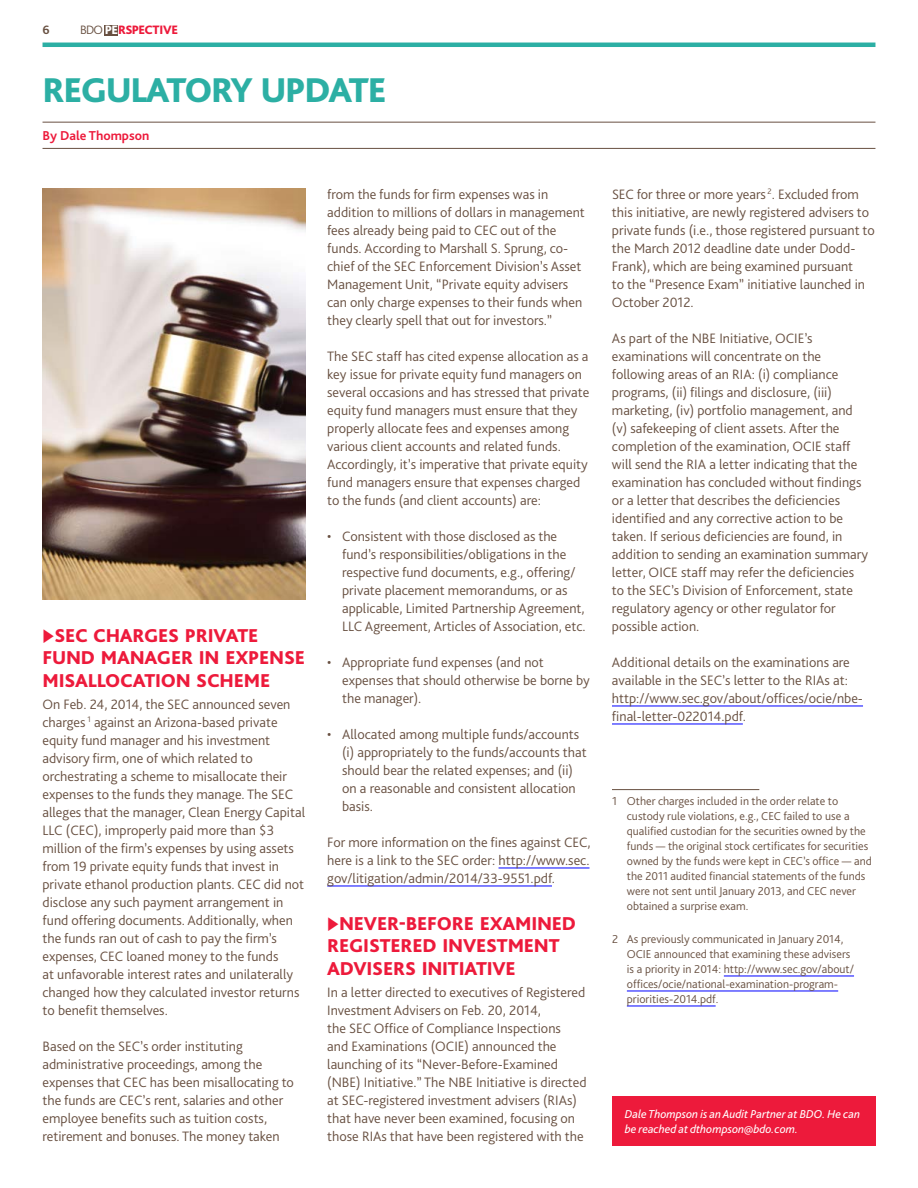
<style>
.page{position:relative;width:918px;height:1188px;background:#fff}
.page>*{position:absolute;margin:0;border:0;box-sizing:border-box;transform-origin:0 0}
.t1{font:800 36px "Bliss Pro";letter-spacing:-.04em;color:#2cafa4}
.t2{font:800 19.5px/22.5px "Bliss Pro";letter-spacing:-.01em;color:#ed1a3b}
.t3{font:300 14.25px/18px "Bliss Pro";color:#685041}
.t4{font:700 13.5px "Bliss Pro";color:#ed1a3b}
.t5{font:800 12.75px "Bliss Pro";letter-spacing:-.03em;color:#ed1a3b}
.t6{font:700 12.75px "Bliss Pro";color:#685041}
.t7{font:300 12px/15px "Bliss Pro";color:#685041}
.t8{font:italic 12px/15px "Bliss Pro";color:#fff}
.s1{font-weight:300;color:#685041}
.s2{color:#fff}
</style>
<div class="page">
<div style="left:105px;top:25px;width:13px;height:10px;background:#685041"></div>
<hr style="left:43px;top:43px;width:832px;height:4px;background:#2cafa4">
<hr style="left:43px;top:122px;width:832px;height:1px;background:#685041">
<hr style="left:43px;top:148px;width:832px;height:1px;background:#685041">
<hr style="left:499px;top:868px;width:91px;height:1px;background:#00f">
<hr style="left:327px;top:886px;width:225px;height:1px;background:#00f">
<hr style="left:612px;top:706px;width:251px;height:1px;background:#00f">
<hr style="left:612px;top:724px;width:131px;height:1px;background:#00f">
<hr style="left:724px;top:976px;width:130px;height:1px;background:#00f">
<hr style="left:627px;top:991px;width:211px;height:1px;background:#00f">
<hr style="left:627px;top:1006px;width:89px;height:1px;background:#00f">
<hr style="left:612px;top:789px;width:147px;height:1px;background:#685041">
<div style="left:612px;top:1096px;width:263px;height:49px;background:#ed1a3b"></div>
<img style="left:43px;top:188px;width:263px;height:412px">
<p class="t6" style="left:43px;top:22px;width:9px">6</p>
<p class="t5" style="left:80px;top:22px;width:99px"><span class="s1">BDO</span> <span class="s2">PE</span>RSPECTIVE</p>
<h1 class="t1" style="left:43px;top:67px;width:346px">REGULATORY UPDATE</h1>
<p class="t4" style="left:43px;top:127px;width:108px">By Dale Thompson</p>
<h2 class="t2" style="left:43px;top:624px;width:264px">◆SEC CHARGES PRIVATE<br>FUND MANAGER IN EXPENSE<br>MISALLOCATION SCHEME</h2>
<p class="t3" style="left:43px;top:695px;width:264px">On Feb. 24, 2014, the SEC announced seven charges <sup>1</sup> against an Arizona-based private equity fund manager and his investment advisory firm, one of which related to orchestrating a scheme to misallocate their expenses to the funds they manage. The SEC alleges that the manager, Clean Energy Capital LLC (CEC), improperly paid more than $3 million of the firm’s expenses by using assets from 19 private equity funds that invest in private ethanol production plants. CEC did not disclose any such payment arrangement in fund offering documents. Additionally, when the funds ran out of cash to pay the firm’s expenses, CEC loaned money to the funds<br>at unfavorable interest rates and unilaterally changed how they calculated investor returns to benefit themselves.</p>
<p class="t3" style="left:43px;top:1037px;width:253px">Based on the SEC’s order instituting administrative proceedings, among the expenses that CEC has been misallocating to the funds are CEC’s rent, salaries and other employee benefits such as tuition costs, retirement and bonuses. The money taken</p>
<p class="t3" style="left:327px;top:185px;width:259px">from the funds for firm expenses was in addition to millions of dollars in management fees already being paid to CEC out of the funds. According to Marshall S. Sprung, co&shy;chief of the SEC Enforcement Division’s Asset Management Unit, “Private equity advisers can only charge expenses to their funds when they clearly spell that out for investors.”</p>
<p class="t3" style="left:327px;top:347px;width:264px">The SEC staff has cited expense allocation as a key issue for private equity fund managers on several occasions and has stressed that private equity fund managers must ensure that they properly allocate fees and expenses among various client accounts and related funds.<br>Accordingly, it’s imperative that private equity fund managers ensure that expenses charged to the funds (and client accounts) are:</p>
<p class="t3" style="left:342px;top:527px;width:245px;text-indent:-15px">• Consistent with those disclosed as the fund’s responsibilities/obligations in the respective fund documents, e.g., offering/ private placement memorandums, or as applicable, Limited Partnership Agreement, LLC Agreement, Articles of Association, etc.</p>
<p class="t3" style="left:342px;top:653px;width:249px;text-indent:-15px">• Appropriate fund expenses (and not expenses that should otherwise be borne by the manager).</p>
<p class="t3" style="left:342px;top:725px;width:246px;text-indent:-15px">• Allocated among multiple funds/accounts (i) appropriately to the funds/accounts that should bear the related expenses; and (ii) on a reasonable and consistent allocation basis.</p>
<p class="t3" style="left:327px;top:833px;width:265px;text-align:justify">For more information on the fines against CEC, here is a link to the SEC order: http://www.sec. gov/litigation/admin/2014/33-9551.pdf.</p>
<h2 class="t2" style="left:327px;top:912px;width:250px">◆NEVER-BEFORE EXAMINED<br>REGISTERED INVESTMENT<br>ADVISERS INITIATIVE</h2>
<p class="t3" style="left:327px;top:983px;width:261px">In a letter directed to executives of Registered Investment Advisers on Feb. 20, 2014,<br>the SEC Office of Compliance Inspections<br>and Examinations (OCIE) announced the launching of its “Never-Before-Examined (NBE) Initiative.” The NBE Initiative is directed at SEC-registered investment advisers (RIAs) that have never been examined, focusing on those RIAs that have been registered with the</p>
<p class="t3" style="left:612px;top:185px;width:264px">SEC for three or more years <sup>2</sup>. Excluded from this initiative, are newly registered advisers to private funds (i.e., those registered pursuant to the March 2012 deadline date under Dodd-Frank), which are being examined pursuant<br>to the “Presence Exam” initiative launched in October 2012.</p>
<p class="t3" style="left:612px;top:329px;width:258px">As part of the NBE Initiative, OCIE’s examinations will concentrate on the following areas of an RIA: (i) compliance programs, (ii) filings and disclosure, (iii) marketing, (iv) portfolio management, and (v) safekeeping of client assets. After the completion of the examination, OCIE staff will send the RIA a letter indicating that the examination has concluded without findings or a letter that describes the deficiencies identified and any corrective action to be taken. If serious deficiencies are found, in addition to sending an examination summary letter, OICE staff may refer the deficiencies to the SEC’s Division of Enforcement, state regulatory agency or other regulator for possible action.</p>
<p class="t3" style="left:612px;top:653px;width:253px">Additional details on the examinations are available in the SEC’s letter to the RIAs at: http://www.sec.gov/about/offices/ocie/nbe&shy;final-letter-022014.pdf.</p>
<p class="t7" style="left:627px;top:793px;width:247px;text-indent:-15px">1 Other charges included in the order relate to custody rule violations, e.g., CEC failed to use a qualified custodian for the securities owned by the funds — the original stock certificates for securities owned by the funds were kept in CEC’s office — and the 2011 audited financial statements of the funds were not sent until January 2013, and CEC never obtained a surprise exam.</p>
<p class="t7" style="left:627px;top:931px;width:229px;text-indent:-15px">2 As previously communicated in January 2014, OCIE announced that examining these advisers is a priority in 2014: http://www.sec.gov/about/ offices/ocie/national-examination-program&shy;priorities-2014.pdf.</p>
<p class="t8" style="left:625px;top:1106px;width:237px">Dale Thompson is an Audit Partner at BDO. He can be reached at dthompson@bdo.com.</p>
</div>
